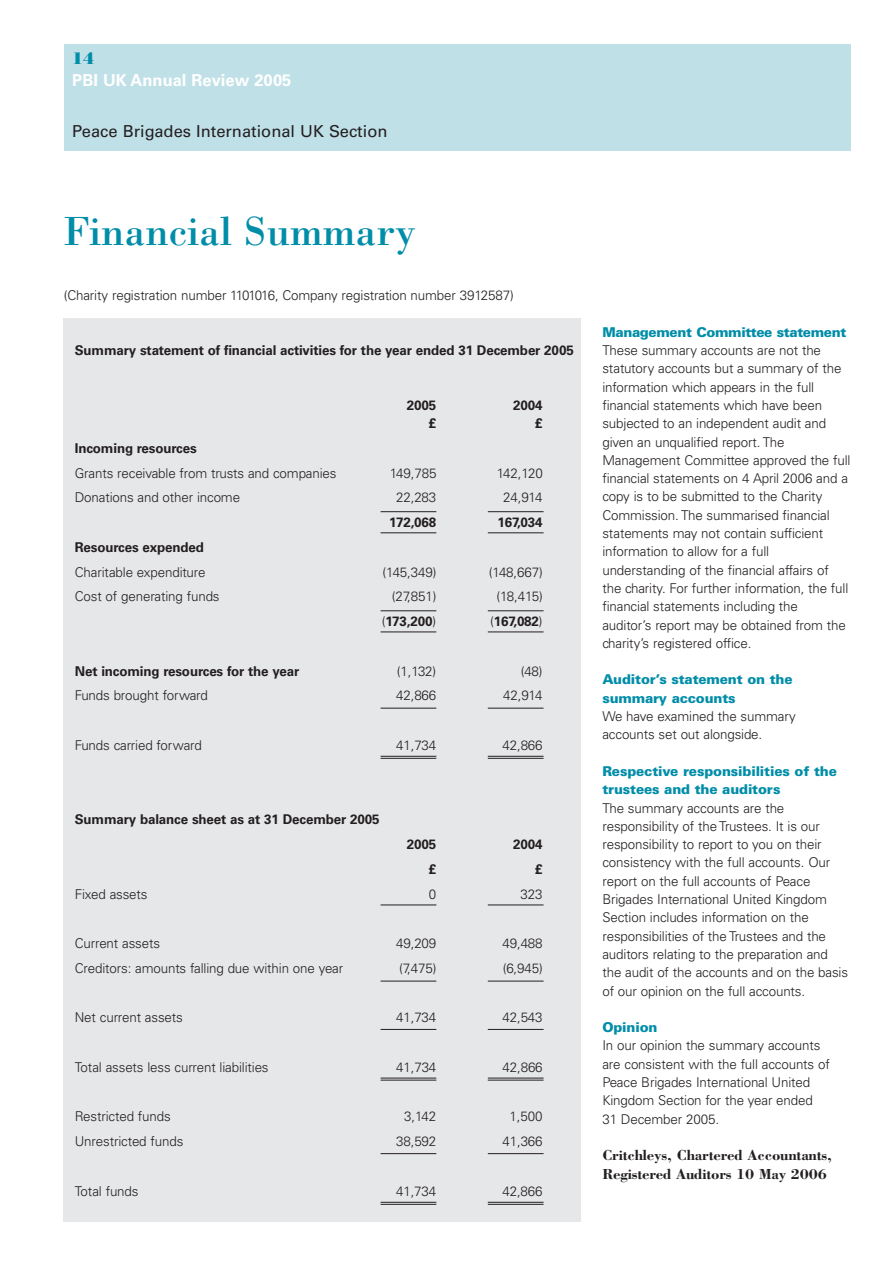
<style>
.page{position:relative;width:893px;height:1263px;background:#fff}
.page>*{position:absolute;margin:0;border:0;box-sizing:border-box;transform-origin:0 0}
.t1{font:42px "Bodoni";color:#008da8}
.t2{font:500 16.5px "Univers CE";color:#231f20}
.t3{font:700 16.5px "Univers CE";color:#fff}
.t4{font:16.5px "Bodoni Poster";color:#008da8}
.t5{font:700 15px/18.3px "Bodoni";letter-spacing:-.01em;color:#231f20}
.t6{font:300 13.5px/18.3px "Univers CE";letter-spacing:-.01em;color:#231f20}
.t7{font:700 13.5px "Univers CE";letter-spacing:-.01em;color:#231f20}
.t8{font:900 13.5px/18.3px "Univers CE";letter-spacing:-.015em;color:#008da8}
.s1{font-weight:300}
</style>
<div class="page">
<div style="left:64px;top:319px;width:517px;height:903px;background:#e6e7e9"></div>
<div style="left:64px;top:44px;width:786px;height:106px;background:#c0e0e8"></div>
<hr style="left:381px;top:511px;width:55px;height:1px;background:#231f20">
<hr style="left:381px;top:532px;width:55px;height:1px;background:#231f20">
<hr style="left:381px;top:610px;width:55px;height:1px;background:#231f20">
<hr style="left:381px;top:631px;width:55px;height:1px;background:#231f20">
<hr style="left:381px;top:904px;width:55px;height:1px;background:#231f20">
<hr style="left:381px;top:981px;width:55px;height:1px;background:#231f20">
<hr style="left:381px;top:1029px;width:55px;height:1px;background:#231f20">
<hr style="left:381px;top:708px;width:55px;height:1px;background:#231f20">
<hr style="left:381px;top:756px;width:55px;height:1px;background:#231f20">
<hr style="left:381px;top:758px;width:55px;height:1px;background:#231f20">
<hr style="left:381px;top:1153px;width:55px;height:1px;background:#231f20">
<hr style="left:381px;top:1078px;width:55px;height:1px;background:#231f20">
<hr style="left:381px;top:1080px;width:55px;height:1px;background:#231f20">
<hr style="left:381px;top:1202px;width:55px;height:1px;background:#231f20">
<hr style="left:381px;top:1204px;width:55px;height:1px;background:#231f20">
<hr style="left:488px;top:511px;width:56px;height:1px;background:#231f20">
<hr style="left:488px;top:532px;width:56px;height:1px;background:#231f20">
<hr style="left:488px;top:610px;width:56px;height:1px;background:#231f20">
<hr style="left:488px;top:631px;width:56px;height:1px;background:#231f20">
<hr style="left:488px;top:904px;width:56px;height:1px;background:#231f20">
<hr style="left:488px;top:981px;width:56px;height:1px;background:#231f20">
<hr style="left:488px;top:1029px;width:56px;height:1px;background:#231f20">
<hr style="left:488px;top:708px;width:56px;height:1px;background:#231f20">
<hr style="left:488px;top:756px;width:56px;height:1px;background:#231f20">
<hr style="left:488px;top:758px;width:56px;height:1px;background:#231f20">
<hr style="left:488px;top:1153px;width:56px;height:1px;background:#231f20">
<hr style="left:488px;top:1078px;width:56px;height:1px;background:#231f20">
<hr style="left:488px;top:1080px;width:56px;height:1px;background:#231f20">
<hr style="left:488px;top:1202px;width:56px;height:1px;background:#231f20">
<hr style="left:488px;top:1204px;width:56px;height:1px;background:#231f20">
<p class="t4" style="left:72px;top:49px;width:24px">14</p>
<p class="t3" style="left:72px;top:74px;width:221px">PBI UK Annual Review 2005</p>
<p class="t2" style="left:72px;top:125px;width:317px">Peace Brigades International UK Section</p>
<h1 class="t1" style="left:64px;top:206px;width:354px">Financial Summary</h1>
<p class="t6" style="left:64px;top:287px;width:451px">(Charity registration number 1101016, Company registration number 3912587)</p>
<p class="t7" style="left:75px;top:345px;width:500px">Summary statement of financial activities for the year ended 31 December 2005</p>
<p class="t7" style="left:407px;top:400px;width:31px">2005</p>
<p class="t7" style="left:513px;top:400px;width:31px">2004</p>
<p class="t7" style="left:429px;top:418px;width:9px">£</p>
<p class="t7" style="left:535px;top:418px;width:9px">£</p>
<p class="t7" style="left:75px;top:443px;width:123px">Incoming resources</p>
<p class="t6" style="left:75px;top:465px;width:263px">Grants receivable from trusts and companies</p>
<p class="t6" style="left:390px;top:465px;width:48px">149,785</p>
<p class="t6" style="left:497px;top:465px;width:48px">142,120</p>
<p class="t6" style="left:75px;top:490px;width:167px">Donations and other income</p>
<p class="t6" style="left:396px;top:490px;width:42px">22,283</p>
<p class="t6" style="left:503px;top:490px;width:41px">24,914</p>
<p class="t7" style="left:389px;top:517px;width:49px">172,068</p>
<p class="t7" style="left:497px;top:517px;width:47px">167,034</p>
<p class="t7" style="left:75px;top:542px;width:131px">Resources expended</p>
<p class="t6" style="left:75px;top:564px;width:132px">Charitable expenditure</p>
<p class="t6" style="left:382px;top:564px;width:55px">(145,349)</p>
<p class="t6" style="left:489px;top:564px;width:55px">(148,667)</p>
<p class="t6" style="left:75px;top:589px;width:146px">Cost of generating funds</p>
<p class="t6" style="left:392px;top:589px;width:46px">(27,851)</p>
<p class="t6" style="left:497px;top:589px;width:48px">(18,415)</p>
<p class="t7" style="left:382px;top:616px;width:56px"><span class="s1">(</span>173,200<span class="s1">)</span></p>
<p class="t7" style="left:490px;top:616px;width:54px"><span class="s1">(</span>167,082<span class="s1">)</span></p>
<p class="t7" style="left:75px;top:666px;width:226px">Net incoming resources for the year</p>
<p class="t6" style="left:397px;top:663px;width:41px">(1,132)</p>
<p class="t6" style="left:521px;top:663px;width:23px">(48)</p>
<p class="t6" style="left:75px;top:688px;width:135px">Funds brought forward</p>
<p class="t6" style="left:396px;top:688px;width:42px">42,866</p>
<p class="t6" style="left:503px;top:688px;width:41px">42,914</p>
<p class="t6" style="left:75px;top:737px;width:129px">Funds carried forward</p>
<p class="t6" style="left:396px;top:737px;width:42px">41,734</p>
<p class="t6" style="left:503px;top:737px;width:42px">42,866</p>
<p class="t7" style="left:75px;top:814px;width:306px">Summary balance sheet as at 31 December 2005</p>
<p class="t7" style="left:407px;top:839px;width:31px">2005</p>
<p class="t7" style="left:513px;top:839px;width:31px">2004</p>
<p class="t7" style="left:429px;top:864px;width:9px">£</p>
<p class="t7" style="left:535px;top:864px;width:9px">£</p>
<p class="t6" style="left:75px;top:886px;width:74px">Fixed assets</p>
<p class="t6" style="left:429px;top:886px;width:9px">0</p>
<p class="t6" style="left:521px;top:886px;width:23px">323</p>
<p class="t6" style="left:75px;top:935px;width:87px">Current assets</p>
<p class="t6" style="left:396px;top:935px;width:42px">49,209</p>
<p class="t6" style="left:502px;top:935px;width:42px">49,488</p>
<p class="t6" style="left:75px;top:960px;width:270px">Creditors: amounts falling due within one year</p>
<p class="t6" style="left:399px;top:960px;width:39px">(7,475)</p>
<p class="t6" style="left:503px;top:960px;width:41px">(6,945)</p>
<p class="t6" style="left:75px;top:1009px;width:110px">Net current assets</p>
<p class="t6" style="left:396px;top:1009px;width:42px">41,734</p>
<p class="t6" style="left:503px;top:1009px;width:42px">42,543</p>
<p class="t6" style="left:75px;top:1059px;width:195px">Total assets less current liabilities</p>
<p class="t6" style="left:396px;top:1059px;width:42px">41,734</p>
<p class="t6" style="left:503px;top:1059px;width:42px">42,866</p>
<p class="t6" style="left:75px;top:1108px;width:97px">Restricted funds</p>
<p class="t6" style="left:404px;top:1108px;width:34px">3,142</p>
<p class="t6" style="left:510px;top:1108px;width:35px">1,500</p>
<p class="t6" style="left:75px;top:1133px;width:110px">Unrestricted funds</p>
<p class="t6" style="left:396px;top:1133px;width:42px">38,592</p>
<p class="t6" style="left:503px;top:1133px;width:42px">41,366</p>
<p class="t6" style="left:75px;top:1183px;width:65px">Total funds</p>
<p class="t6" style="left:396px;top:1183px;width:42px">41,734</p>
<p class="t6" style="left:502px;top:1183px;width:42px">42,866</p>
<p class="t8" style="left:602px;top:324px;width:246px">Management Committee statement</p>
<p class="t6" style="left:602px;top:342px;width:250px">These summary accounts are not the statutory accounts but a summary of the information which appears in the full financial statements which have been subjected to an independent audit and given an unqualified report. The Management Committee approved the full financial statements on 4 April 2006 and a copy is to be submitted to the Charity Commission. The summarised financial statements may not contain sufficient information to allow for a full understanding of the financial affairs of the charity. For further information, the full financial statements including the<br>auditor’s report may be obtained from the charity’s registered office.</p>
<p class="t8" style="left:602px;top:672px;width:192px">Auditor’s statement on the summary accounts</p>
<p class="t6" style="left:602px;top:708px;width:195px">We have examined the summary accounts set out alongside.</p>
<p class="t8" style="left:602px;top:763px;width:236px">Respective responsibilities of the trustees and the auditors</p>
<p class="t6" style="left:602px;top:800px;width:247px">The summary accounts are the responsibility of the Trustees. It is our responsibility to report to you on their consistency with the full accounts. Our report on the full accounts of Peace Brigades International United Kingdom Section includes information on the responsibilities of the Trustees and the auditors relating to the preparation and the audit of the accounts and on the basis of our opinion on the full accounts.</p>
<p class="t8" style="left:602px;top:1019px;width:57px">Opinion</p>
<p class="t6" style="left:602px;top:1038px;width:229px">In our opinion the summary accounts are consistent with the full accounts of Peace Brigades International United Kingdom Section for the year ended 31 December 2005.</p>
<p class="t5" style="left:602px;top:1146px;width:231px">Critchleys, Chartered Accountants,<br>Registered Auditors 10 May 2006</p>
</div>
